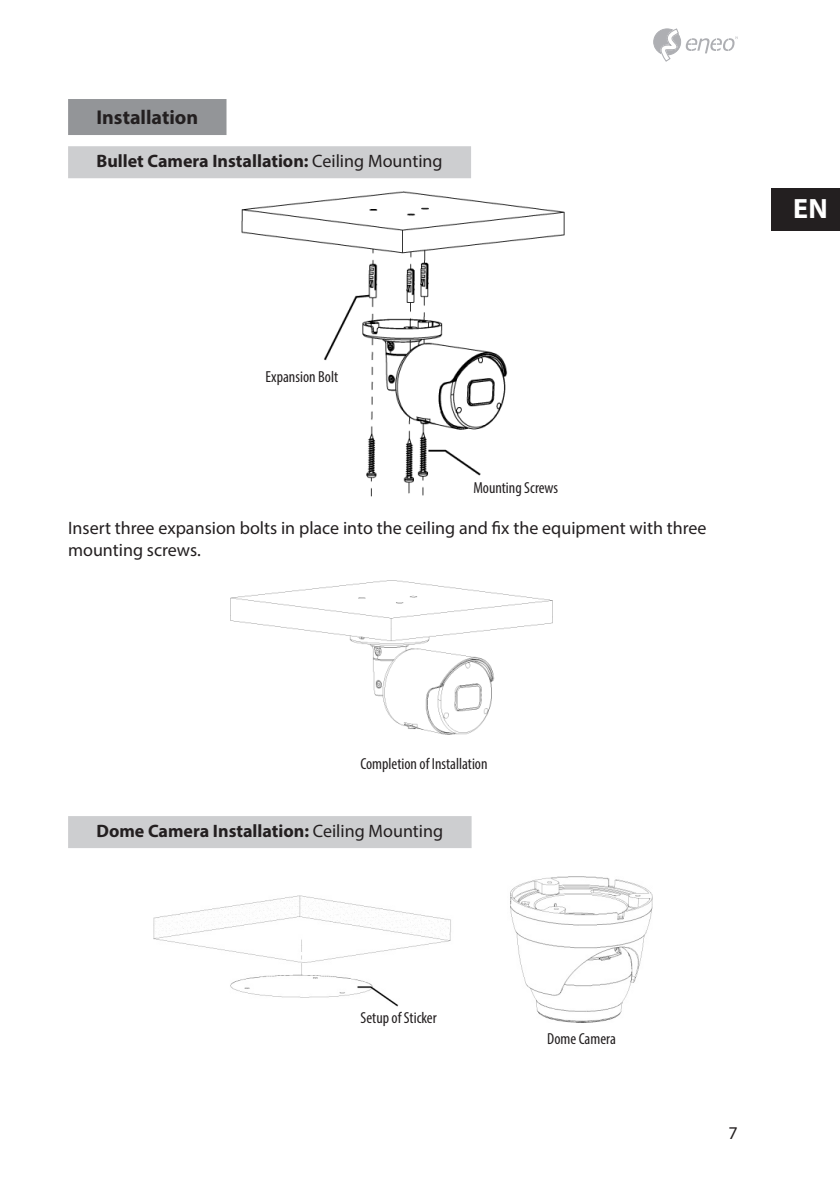
<style>
.page{position:relative;width:840px;height:1191px;background:#fff}
.page>*{position:absolute;margin:0;border:0;box-sizing:border-box;transform-origin:0 0}
.t1{font:700 28px "Myriad Pro";color:#fff}
.Überschrift_2{font:700 20px "Myriad Pro";color:#231f20}
.Fließtext{font:18px/21.6px "Myriad Pro";color:#231f20}
.Überschrift_3{font:700 18px "Myriad Pro";color:#231f20}
.Bildbeschriftung{font:condensed 16px "Myriad Pro";color:#231f20}
.s1{font-weight:400}
</style>
<div class="page">
<svg style="left:653px;top:28px;width:84px;height:34px"></svg>
<div style="left:771px;top:188px;width:68px;height:43px;background:#231f20"></div>
<div style="left:68px;top:99px;width:158px;height:36px;background:#939598"></div>
<div style="left:68px;top:146px;width:403px;height:32px;background:#cdced0"></div>
<div style="left:68px;top:816px;width:403px;height:32px;background:#cdced0"></div>
<img style="left:241px;top:192px;width:323px;height:305px">
<img style="left:231px;top:581px;width:320px;height:154px">
<img style="left:153px;top:876px;width:499px;height:146px">
<h2 class="Überschrift_2" style="left:96px;top:104px;width:103px">Installation</h2>
<h3 class="Überschrift_3" style="left:96px;top:149px;width:347px">Bullet Camera Installation: <span class="s1">Ceiling Mounting</span></h3>
<p class="Bildbeschriftung" style="left:265px;top:367px;width:74px">Expansion Bolt</p>
<p class="Bildbeschriftung" style="left:473px;top:478px;width:86px">Mounting Screws</p>
<p class="Fließtext" style="left:68px;top:517px;width:639px">Insert three expansion bolts in place into the ceiling and fix the equipment with three mounting screws.</p>
<h1 class="t1" style="left:792px;top:190px;width:36px">EN</h1>
<p class="Bildbeschriftung" style="left:360px;top:753px;width:129px">Completion of Installation</p>
<h3 class="Überschrift_3" style="left:96px;top:819px;width:348px">Dome Camera Installation: <span class="s1">Ceiling Mounting</span></h3>
<p class="Bildbeschriftung" style="left:360px;top:1007px;width:78px">Setup of Sticker</p>
<p class="Bildbeschriftung" style="left:547px;top:1029px;width:70px">Dome Camera</p>
<p class="Fließtext" style="left:728px;top:1122px;width:11px">7</p>
</div>
